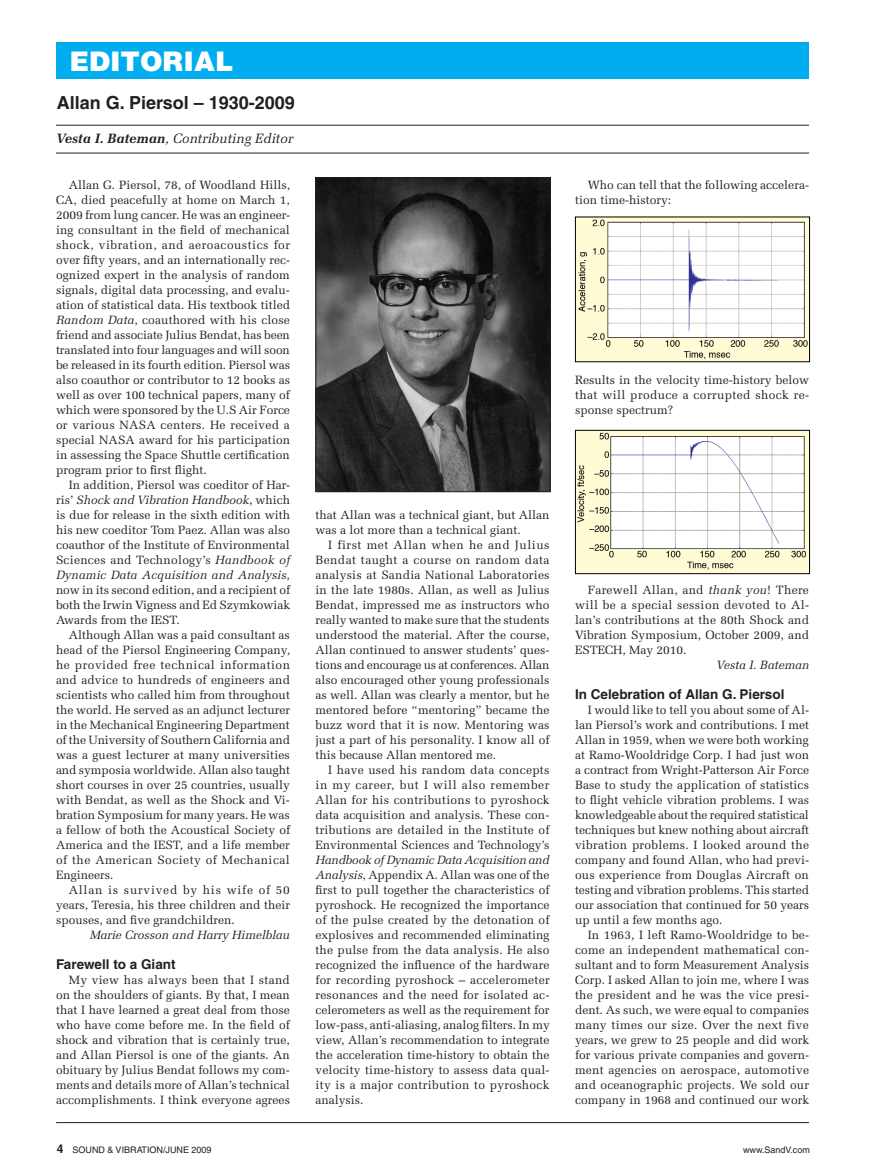
<style>
.page{position:relative;width:878px;height:1175px;background:#fff}
.page>*{position:absolute;margin:0;border:0;box-sizing:border-box;transform-origin:0 0}
.t1{font:900 27px "Helvetica";color:#fff}
.t2{font:700 18px "Helvetica";color:#231f20}
.t3{font:700 13.5px "Helvetica";color:#231f20}
.t4{font:italic 13.5px "Melior";color:#231f20}
.t5{font:12px/15px "Melior";color:#231f20;text-align:justify}
.t6{font:italic 12px "Melior";color:#231f20}
.t7{font:9px "Helvetica";color:#231f20}
.s1{font-weight:700}
.s2{font-style:italic}
.s3{font-weight:700;font-size:12px}
</style>
<div class="page">
<div style="left:57px;top:42px;width:752px;height:36px;background:#00aeef"></div>
<hr style="left:56px;top:153px;width:753px;height:1px;background:#231f20">
<hr style="left:56px;top:125px;width:753px;height:1px;background:#231f20">
<img style="left:577px;top:219px;width:230px;height:141px">
<img style="left:577px;top:432px;width:230px;height:140px">
<div style="left:575px;top:430px;width:234px;height:144px;border:1px solid #000"></div>
<hr style="left:56px;top:1122px;width:753px;height:1px;background:#231f20">
<img style="left:317px;top:180px;width:231px;height:310px">
<div style="left:315px;top:178px;width:235px;height:314px;border:1px solid #231f20"></div>
<h1 class="t1" style="left:70px;top:43px;width:165px">EDITORIAL</h1>
<h2 class="t2" style="left:57px;top:92px;width:240px">Allan G. Piersol – 1930-2009</h2>
<p class="t4" style="left:56px;top:131px;width:238px"><span class="s1">Vesta I. Bateman</span>, Contributing Editor</p>
<p class="t5" style="left:56px;top:177px;width:235px;text-indent:13px">Allan G. Piersol, 78, of Woodland Hills, CA, died peacefully at home on March 1, 2009 from lung cancer. He was an engineer&shy;ing consultant in the field of mechanical shock, vibration, and aeroacoustics for over fifty years, and an internationally rec&shy;ognized expert in the analysis of random signals, digital data processing, and evalu&shy;ation of statistical data. His textbook titled <span class="s2">Random Data</span>, coauthored with his close friend and associate Julius Bendat, has been translated into four languages and will soon be released in its fourth edition. Piersol was also coauthor or contributor to 12 books as well as over 100 technical papers, many of which were sponsored by the U.S Air Force or various NASA centers. He received a special NASA award for his participation in assessing the Space Shuttle certification program prior to first flight.</p>
<p class="t5" style="left:56px;top:477px;width:235px;text-indent:13px">In addition, Piersol was coeditor of Har&shy;ris’ <span class="s2">Shock and Vibration Handbook</span>, which is due for release in the sixth edition with his new coeditor Tom Paez. Allan was also coauthor of the Institute of Environmental Sciences and Technology’s <span class="s2">Handbook of Dynamic Data Acquisition and Analysis</span>, now in its second edition, and a recipient of both the Irwin Vigness and Ed Szymkowiak Awards from the IEST.</p>
<p class="t5" style="left:56px;top:627px;width:236px;text-indent:13px">Although Allan was a paid consultant as head of the Piersol Engineering Company, he provided free technical information and advice to hundreds of engineers and scientists who called him from throughout the world. He served as an adjunct lecturer in the Mechanical Engineering Department of the University of Southern California and was a guest lecturer at many universities and symposia worldwide. Allan also taught short courses in over 25 countries, usually with Bendat, as well as the Shock and Vi&shy;bration Symposium for many years. He was a fellow of both the Acoustical Society of America and the IEST, and a life member of the American Society of Mechanical Engineers.</p>
<p class="t5" style="left:56px;top:882px;width:235px;text-indent:13px">Allan is survived by his wife of 50 years, Teresia, his three children and their spouses, and five grandchildren.</p>
<p class="t6" style="left:90px;top:928px;width:202px">Marie Crosson and Harry Himelblau</p>
<p class="t3" style="left:56px;top:956px;width:121px">Farewell to a Giant</p>
<p class="t5" style="left:56px;top:972px;width:235px;text-indent:13px">My view has always been that I stand on the shoulders of giants. By that, I mean that I have learned a great deal from those who have come before me. In the field of shock and vibration that is certainly true, and Allan Piersol is one of the giants. An obituary by Julius Bendat follows my com&shy;ments and details more of Allan’s technical accomplishments. I think everyone agrees</p>
<p class="t5" style="left:315px;top:507px;width:235px">that Allan was a technical giant, but Allan was a lot more than a technical giant.</p>
<p class="t5" style="left:315px;top:537px;width:235px;text-indent:13px">I first met Allan when he and Julius Bendat taught a course on random data analysis at Sandia National Laboratories in the late 1980s. Allan, as well as Julius Bendat, impressed me as instructors who really wanted to make sure that the students understood the material. After the course, Allan continued to answer students’ ques&shy;tions and encourage us at conferences. Allan also encouraged other young professionals as well. Allan was clearly a mentor, but he mentored before “mentoring” became the buzz word that it is now. Mentoring was just a part of his personality. I know all of this because Allan mentored me.</p>
<p class="t5" style="left:315px;top:762px;width:235px;text-indent:13px">I have used his random data concepts in my career, but I will also remember Allan for his contributions to pyroshock data acquisition and analysis. These con&shy;tributions are detailed in the Institute of Environmental Sciences and Technology’s</p>
<p class="t5" style="left:315px;top:852px;width:236px"><span class="s2">Handbook of Dynamic Data Acquisition and Analysis</span>, Appendix A. Allan was one of the first to pull together the characteristics of pyroshock. He recognized the importance of the pulse created by the detonation of explosives and recommended eliminating the pulse from the data analysis. He also recognized the influence of the hardware for recording pyroshock – accelerometer resonances and the need for isolated ac&shy;celerometers as well as the requirement for low-pass, anti-aliasing, analog filters. In my view, Allan’s recommendation to integrate the acceleration time-history to obtain the velocity time-history to assess data qual&shy;ity is a major contribution to pyroshock analysis.</p>
<p class="t5" style="left:575px;top:177px;width:235px;text-indent:13px">Who can tell that the following accelera&shy;tion time-history:</p>
<p class="t5" style="left:575px;top:372px;width:235px">Results in the velocity time-history below that will produce a corrupted shock re&shy;sponse spectrum?</p>
<p class="t5" style="left:575px;top:582px;width:235px;text-indent:13px">Farewell Allan, and <span class="s2">thank you</span>! There will be a special session devoted to Al&shy;lan’s contributions at the 80th Shock and Vibration Symposium, October 2009, and ESTECH, May 2010.</p>
<p class="t6" style="left:716px;top:658px;width:94px">Vesta I. Bateman</p>
<p class="t3" style="left:575px;top:686px;width:211px">In Celebration of Allan G. Piersol</p>
<p class="t5" style="left:575px;top:702px;width:235px;text-indent:13px">I would like to tell you about some of Al&shy;lan Piersol’s work and contributions. I met Allan in 1959, when we were both working at Ramo-Wooldridge Corp. I had just won a contract from Wright-Patterson Air Force Base to study the application of statistics to flight vehicle vibration problems. I was knowledgeable about the required statistical techniques but knew nothing about aircraft vibration problems. I looked around the company and found Allan, who had previ&shy;ous experience from Douglas Aircraft on testing and vibration problems. This started our association that continued for 50 years up until a few months ago.</p>
<p class="t5" style="left:575px;top:927px;width:235px;text-indent:13px">In 1963, I left Ramo-Wooldridge to be&shy;come an independent mathematical con&shy;sultant and to form Measurement Analysis Corp. I asked Allan to join me, where I was the president and he was the vice presi&shy;dent. As such, we were equal to companies many times our size. Over the next five years, we grew to 25 people and did work for various private companies and govern&shy;ment agencies on aerospace, automotive and oceanographic projects. We sold our company in 1968 and continued our work</p>
<p class="t7" style="left:57px;top:1144px;width:156px"><span class="s3">4</span> SOUND &amp; VIBRATION/JUNE 2009</p>
<p class="t7" style="left:743px;top:1144px;width:68px">www.SandV.com</p>
</div>
